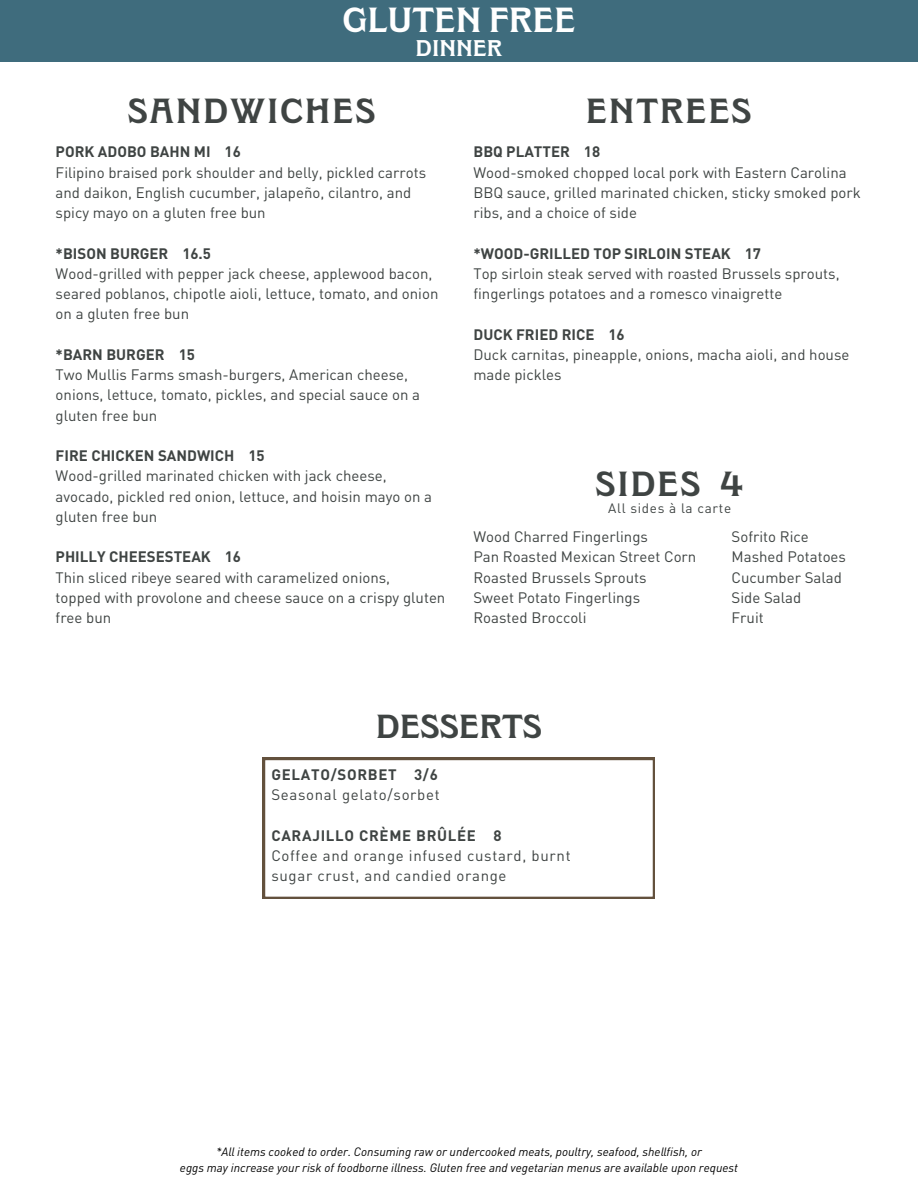
<style>
.page{position:relative;width:918px;height:1188px;background:#fff}
.page>*{position:absolute;margin:0;border:0;box-sizing:border-box;transform-origin:0 0}
.t1{font:600 34.5px "Clockmaker";letter-spacing:.05em;color:#3f4443}
.t2{font:600 34.5px "Clockmaker";color:#fff}
.t3{font:600 33px "Clockmaker";color:#3f4443}
.t4{font:600 22.5px "Clockmaker";color:#fff}
.t5{font:15px/20.2px "DIN Pro";color:#3f4443}
.t6{font:700 15px "DIN Pro";color:#3f4443}
.t7{font:15px/20.2px "DIN Pro";letter-spacing:.045em;color:#3f4443}
.t8{font:700 15px "DIN Pro";letter-spacing:.045em;color:#3f4443}
.t9{font:13.5px "DIN Pro";letter-spacing:.05em;color:#3f4443}
.t10{font:italic 12px "DIN Pro";color:#000}
</style>
<div class="page">
<div style="left:0;top:0;width:918px;height:62px;background:#3f6c7d"></div>
<svg style="left:263px;top:758px;width:391px;height:141px"></svg>
<h1 class="t2" style="left:342px;top:-1px;width:235px">GLUTEN FREE</h1>
<h1 class="t4" style="left:416px;top:35px;width:88px">DINNER</h1>
<p class="t1" style="left:128px;top:91px;width:249px">SANDWICHES</p>
<p class="t6" style="left:56px;top:142px;width:187px">PORK ADOBO BAHN MI 16</p>
<p class="t5" style="left:56px;top:162px;width:372px">Filipino braised pork shoulder and belly, pickled carrots and daikon, English cucumber, jalapeño, cilantro, and spicy mayo on a gluten free bun</p>
<p class="t6" style="left:56px;top:243px;width:157px">*BISON BURGER 16.5</p>
<p class="t5" style="left:56px;top:263px;width:384px">Wood-grilled with pepper jack cheese, applewood bacon, seared poblanos, chipotle aioli, lettuce, tomato, and onion on a gluten free bun</p>
<p class="t6" style="left:56px;top:344px;width:141px">*BARN BURGER 15</p>
<p class="t5" style="left:56px;top:364px;width:366px">Two Mullis Farms smash-burgers, American cheese, onions, lettuce, tomato, pickles, and special sauce on a gluten free bun</p>
<p class="t6" style="left:56px;top:446px;width:211px">FIRE CHICKEN SANDWICH 15</p>
<p class="t5" style="left:56px;top:465px;width:378px">Wood-grilled marinated chicken with jack cheese, avocado, pickled red onion, lettuce, and hoisin mayo on a gluten free bun</p>
<p class="t6" style="left:56px;top:547px;width:187px">PHILLY CHEESESTEAK 16</p>
<p class="t5" style="left:56px;top:567px;width:391px">Thin sliced ribeye seared with caramelized onions,<br>topped with provolone and cheese sauce on a crispy gluten free bun</p>
<h1 class="t1" style="left:586px;top:91px;width:168px">ENTREES</h1>
<p class="t6" style="left:473px;top:142px;width:128px">BBQ PLATTER 18</p>
<p class="t5" style="left:473px;top:162px;width:389px">Wood-smoked chopped local pork with Eastern Carolina<br>BBQ sauce, grilled marinated chicken, sticky smoked pork ribs, and a choice of side</p>
<p class="t6" style="left:473px;top:243px;width:289px">*WOOD-GRILLED TOP SIRLOIN STEAK 17</p>
<p class="t5" style="left:473px;top:263px;width:368px">Top sirloin steak served with roasted Brussels sprouts, fingerlings potatoes and a romesco vinaigrette</p>
<p class="t6" style="left:473px;top:324px;width:153px">DUCK FRIED RICE 16</p>
<p class="t5" style="left:473px;top:344px;width:377px">Duck carnitas, pineapple, onions, macha aioli, and house made pickles</p>
<h2 class="t1" style="left:596px;top:463px;width:149px">SIDES 4</h2>
<h2 class="t9" style="left:608px;top:499px;width:124px">All sides à la carte</h2>
<h1 class="t5" style="left:732px;top:526px;width:116px">Sofrito Rice<br>Mashed Potatoes<br>Cucumber Salad<br>Side Salad<br>Fruit</h1>
<h2 class="t5" style="left:473px;top:526px;width:224px">Wood Charred Fingerlings<br>Pan Roasted Mexican Street Corn<br>Roasted Brussels Sprouts<br>Sweet Potato Fingerlings<br>Roasted Broccoli</h2>
<p class="t3" style="left:376px;top:706px;width:168px">DESSERTS</p>
<p class="t8" style="left:271px;top:764px;width:168px">GELATO/SORBET 3/6</p>
<p class="t7" style="left:271px;top:784px;width:170px">Seasonal gelato/sorbet</p>
<p class="t8" style="left:271px;top:825px;width:232px">CARAJILLO CRÈME BRÛLÉE 8</p>
<p class="t7" style="left:271px;top:845px;width:301px">Coffee and orange infused custard, burnt sugar crust, and candied orange</p>
<h1 class="t10" style="left:216px;top:1143px;width:487px">*All items cooked to order. Consuming raw or undercooked meats, poultry, seafood, shellfish, or</h1>
<h3 class="t10" style="left:180px;top:1159px;width:560px">eggs may increase your risk of foodborne illness. Gluten free and vegetarian menus are available upon request</h3>
</div>
